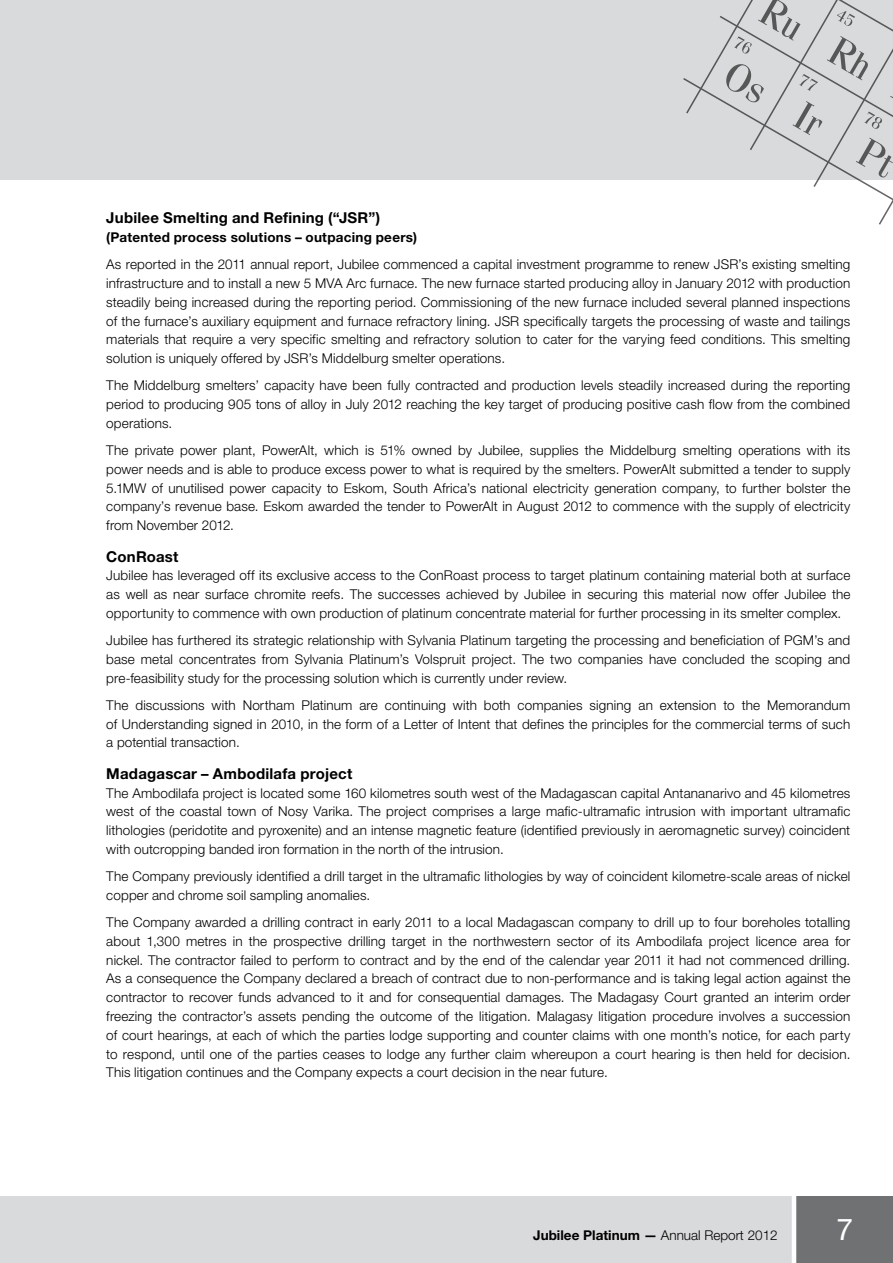
<style>
.page{position:relative;width:893px;height:1263px;background:#fff}
.page>*{position:absolute;margin:0;border:0;box-sizing:border-box;transform-origin:0 0}
.t1{font:30px "Helvetica Neue LT Std";color:#fff}
.t2{font:700 15px "Helvetica Neue LT Std";letter-spacing:.015em;color:#000}
.t3{font:300 13.5px/18.8px "Helvetica Neue LT Std";letter-spacing:.01em;color:#000;text-align:justify}
.t4{font:700 13.5px "Helvetica Neue LT Std";letter-spacing:.015em;color:#000}
.s1{font-weight:300}
</style>
<div class="page">
<div style="left:0;top:0;width:893px;height:180px;background:#d9dadb"></div>
<div style="left:0;top:1196px;width:893px;height:67px;background:#d9dadb"></div>
<svg style="left:683px;top:0;width:210px;height:225px"></svg>
<div style="left:794px;top:1196px;width:99px;height:67px;background:#707172"></div>
<hr style="left:792px;top:1190px;width:4px;height:73px;background:#fff">
<p class="t2" style="left:106px;top:209px;width:275px">Jubilee Smelting and Refining (“JSR”)</p>
<p class="t4" style="left:106px;top:229px;width:312px">(Patented process solutions – outpacing peers)</p>
<p class="t3" style="left:106px;top:255px;width:746px">As reported in the 2011 annual report, Jubilee commenced a capital investment programme to renew JSR’s existing smelting infrastructure and to install a new 5 MVA Arc furnace. The new furnace started producing alloy in January 2012 with production steadily being increased during the reporting period. Commissioning of the new furnace included several planned inspections of the furnace’s auxiliary equipment and furnace refractory lining. JSR specifically targets the processing of waste and tailings materials that require a very specific smelting and refractory solution to cater for the varying feed conditions. This smelting solution is uniquely offered by JSR’s Middelburg smelter operations.</p>
<p class="t3" style="left:106px;top:376px;width:746px">The Middelburg smelters’ capacity have been fully contracted and production levels steadily increased during the reporting period to producing 905 tons of alloy in July 2012 reaching the key target of producing positive cash flow from the combined operations.</p>
<p class="t3" style="left:106px;top:441px;width:746px">The private power plant, PowerAlt, which is 51% owned by Jubilee, supplies the Middelburg smelting operations with its power needs and is able to produce excess power to what is required by the smelters. PowerAlt submitted a tender to supply 5.1MW of unutilised power capacity to Eskom, South Africa’s national electricity generation company, to further bolster the company’s revenue base. Eskom awarded the tender to PowerAlt in August 2012 to commence with the supply of electricity from November 2012.</p>
<p class="t2" style="left:106px;top:547px;width:74px">ConRoast</p>
<p class="t3" style="left:106px;top:566px;width:746px">Jubilee has leveraged off its exclusive access to the ConRoast process to target platinum containing material both at surface as well as near surface chromite reefs. The successes achieved by Jubilee in securing this material now offer Jubilee the opportunity to commence with own production of platinum concentrate material for further processing in its smelter complex.</p>
<p class="t3" style="left:106px;top:631px;width:745px">Jubilee has furthered its strategic relationship with Sylvania Platinum targeting the processing and beneficiation of PGM’s and base metal concentrates from Sylvania Platinum’s Volspruit project. The two companies have concluded the scoping and pre‑feasibility study for the processing solution which is currently under review.</p>
<p class="t3" style="left:106px;top:695px;width:745px">The discussions with Northam Platinum are continuing with both companies signing an extension to the Memorandum of Understanding signed in 2010, in the form of a Letter of Intent that defines the principles for the commercial terms of such a potential transaction.</p>
<p class="t2" style="left:106px;top:764px;width:248px">Madagascar – Ambodilafa project</p>
<p class="t3" style="left:106px;top:783px;width:746px">The Ambodilafa project is located some 160 kilometres south west of the Madagascan capital Antananarivo and 45 kilometres west of the coastal town of Nosy Varika. The project comprises a large mafic-ultramafic intrusion with important ultramafic lithologies (peridotite and pyroxenite) and an intense magnetic feature (identified previously in aeromagnetic survey) coincident with outcropping banded iron formation in the north of the intrusion.</p>
<p class="t3" style="left:106px;top:867px;width:746px">The Company previously identified a drill target in the ultramafic lithologies by way of coincident kilometre-scale areas of nickel copper and chrome soil sampling anomalies.</p>
<p class="t3" style="left:106px;top:913px;width:746px">The Company awarded a drilling contract in early 2011 to a local Madagascan company to drill up to four boreholes totalling about 1,300 metres in the prospective drilling target in the northwestern sector of its Ambodilafa project licence area for nickel. The contractor failed to perform to contract and by the end of the calendar year 2011 it had not commenced drilling.<br>As a consequence the Company declared a breach of contract due to non-performance and is taking legal action against the contractor to recover funds advanced to it and for consequential damages. The Madagasy Court granted an interim order freezing the contractor’s assets pending the outcome of the litigation. Malagasy litigation procedure involves a succession of court hearings, at each of which the parties lodge supporting and counter claims with one month’s notice, for each party to respond, until one of the parties ceases to lodge any further claim whereupon a court hearing is then held for decision.<br>This litigation continues and the Company expects a court decision in the near future.</p>
<p class="t4" style="left:533px;top:1227px;width:246px">Jubilee Platinum — <span class="s1">Annual Report 2012</span></p>
<h1 class="t1" style="left:837px;top:1211px;width:18px">7</h1>
</div>
